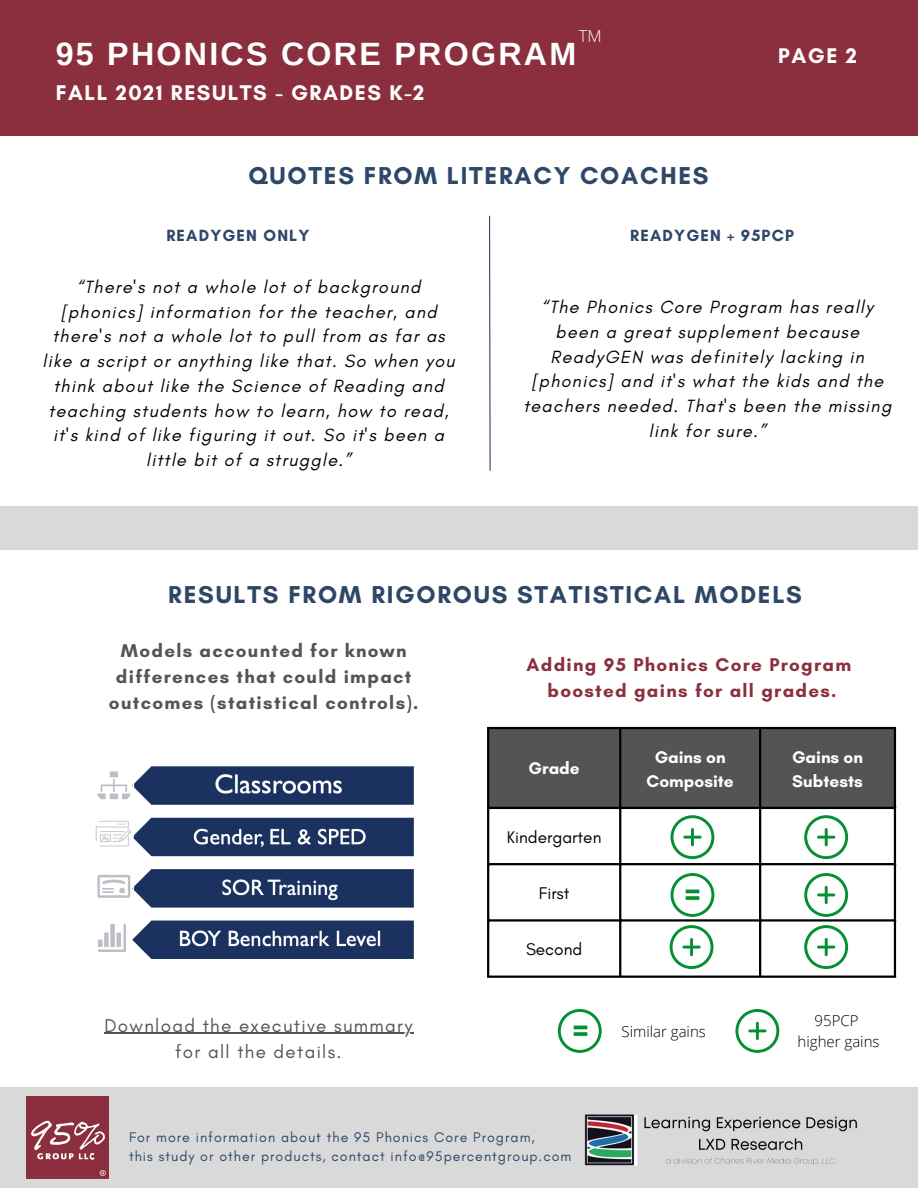
<style>
.page{position:relative;width:918px;height:1188px;background:#fff}
.page>*{position:absolute;margin:0;border:0;box-sizing:border-box;transform-origin:0 0}
.t1{font:700 32.25px "Arimo";letter-spacing:.07em;color:#fff}
.t2{font:700 24.9px "Glacial Indifference";letter-spacing:.07em;color:#2d4767}
.t3{font:700 21.6px "Glacial Indifference";letter-spacing:.07em;color:#fff}
.t4{font:700 18.75px/25.8px "Glacial Indifference";letter-spacing:.07em;color:#545454;text-align:center}
.t5{font:700 18.75px/26.1px "Glacial Indifference";letter-spacing:.07em;color:#8b2f3e;text-align:center}
.t6{font:18.75px/25.8px "Glacial Indifference";letter-spacing:.07em;color:#545454;text-align:center}
.t7{font:italic 18px/24.8px "Glacial Indifference";letter-spacing:.07em;color:#000;text-align:center}
.t8{font:700 17.25px/23.7px "Glacial Indifference";color:#fff;text-align:center}
.t9{font:17.25px "Glacial Indifference";color:#000}
.t10{font:700 16.5px "Glacial Indifference";letter-spacing:.07em;color:#2d4767}
.t11{font:300 16.5px "Open Sans";color:#fff}
.t12{font:300 15px/20.2px "Open Sans";color:#000;text-align:center}
.t13{font:14.25px/19px "Glacial Indifference";letter-spacing:.07em;color:#2d4767}
</style>
<div class="page">
<div style="left:0;top:0;width:918px;height:136px;background:#8b2f3e"></div>
<div style="left:0;top:506px;width:918px;height:44px;background:#d9d9d9"></div>
<svg style="left:489px;top:215px;width:2px;height:256px"></svg>
<div style="left:0;top:1087px;width:918px;height:101px;background:#d9d9d9"></div>
<img style="left:584px;top:1114px;width:273px;height:52px">
<img style="left:26px;top:1096px;width:82px;height:82px">
<div style="left:489px;top:729px;width:405px;height:78px;background:#545454"></div>
<hr style="left:487px;top:729px;width:2px;height:247px;background:#000">
<hr style="left:619px;top:729px;width:2px;height:247px;background:#000">
<hr style="left:759px;top:729px;width:2px;height:247px;background:#000">
<hr style="left:894px;top:729px;width:2px;height:247px;background:#000">
<hr style="left:487px;top:727px;width:409px;height:2px;background:#000">
<hr style="left:487px;top:807px;width:409px;height:2px;background:#000">
<hr style="left:487px;top:863px;width:409px;height:2px;background:#000">
<hr style="left:487px;top:919px;width:409px;height:3px;background:#000">
<hr style="left:487px;top:976px;width:409px;height:2px;background:#000">
<img style="left:95px;top:766px;width:319px;height:193px">
<svg style="left:671px;top:815px;width:43px;height:44px"></svg>
<svg style="left:804px;top:815px;width:44px;height:44px"></svg>
<svg style="left:804px;top:873px;width:44px;height:44px"></svg>
<svg style="left:804px;top:925px;width:44px;height:44px"></svg>
<svg style="left:670px;top:925px;width:44px;height:44px"></svg>
<svg style="left:735px;top:1009px;width:44px;height:44px"></svg>
<svg style="left:558px;top:1009px;width:44px;height:44px"></svg>
<img style="left:571px;top:1021px;width:18px;height:20px">
<hr style="left:104px;top:1033px;width:310px;height:1px;background:#545454">
<svg style="left:671px;top:873px;width:43px;height:44px"></svg>
<img style="left:684px;top:885px;width:18px;height:20px">
<p class="t11" style="left:579px;top:24px;width:24px">TM</p>
<h1 class="t1" style="left:56px;top:36px;width:522px">95 PHONICS CORE PROGRAM</h1>
<p class="t3" style="left:56px;top:79px;width:370px">FALL 2021 RESULTS - GRADES K-2</p>
<h2 class="t2" style="left:249px;top:161px;width:461px">QUOTES FROM LITERACY COACHES</h2>
<p class="t3" style="left:778px;top:42px;width:80px">PAGE 2</p>
<p class="t10" style="left:166px;top:225px;width:145px">READYGEN ONLY</p>
<p class="t10" style="left:630px;top:225px;width:165px">READYGEN + 95PCP</p>
<p class="t7" style="left:43px;top:274px;width:414px">“There's not a whole lot of background [phonics] information for the teacher, and there's not a whole lot to pull from as far as like a script or anything like that. So when you think about like the Science of Reading and teaching students how to learn, how to read, it's kind of like figuring it out. So it's been a little bit of a struggle.”</p>
<p class="t7" style="left:523px;top:295px;width:370px">“The Phonics Core Program has really been a great supplement because ReadyGEN was definitely lacking in [phonics] and it's what the kids and the teachers needed. That's been the missing link for sure.”</p>
<h2 class="t2" style="left:168px;top:579px;width:635px">RESULTS FROM RIGOROUS STATISTICAL MODELS</h2>
<p class="t4" style="left:109px;top:638px;width:311px">Models accounted for known differences that could impact outcomes (statistical controls).</p>
<p class="t5" style="left:527px;top:651px;width:326px">Adding 95 Phonics Core Program boosted gains for all grades.</p>
<p class="t8" style="left:529px;top:756px;width:53px">Grade</p>
<p class="t8" style="left:647px;top:745px;width:89px">Gains on<br>Composite</p>
<p class="t8" style="left:792px;top:745px;width:73px;text-align:left">Gains on<br>Subtests</p>
<p class="t9" style="left:507px;top:826px;width:96px">Kindergarten</p>
<p class="t9" style="left:539px;top:883px;width:32px">First</p>
<p class="t6" style="left:104px;top:1012px;width:309px">Download the executive summary for all the details.</p>
<p class="t9" style="left:526px;top:939px;width:58px">Second</p>
<p class="t13" style="left:129px;top:1127px;width:444px">For more information about the 95 Phonics Core Program,<br>this study or other products, contact info@95percentgroup.com</p>
<p class="t12" style="left:622px;top:1021px;width:86px">Similar gains</p>
<p class="t12" style="left:798px;top:1011px;width:83px">95PCP higher gains</p>
</div>
